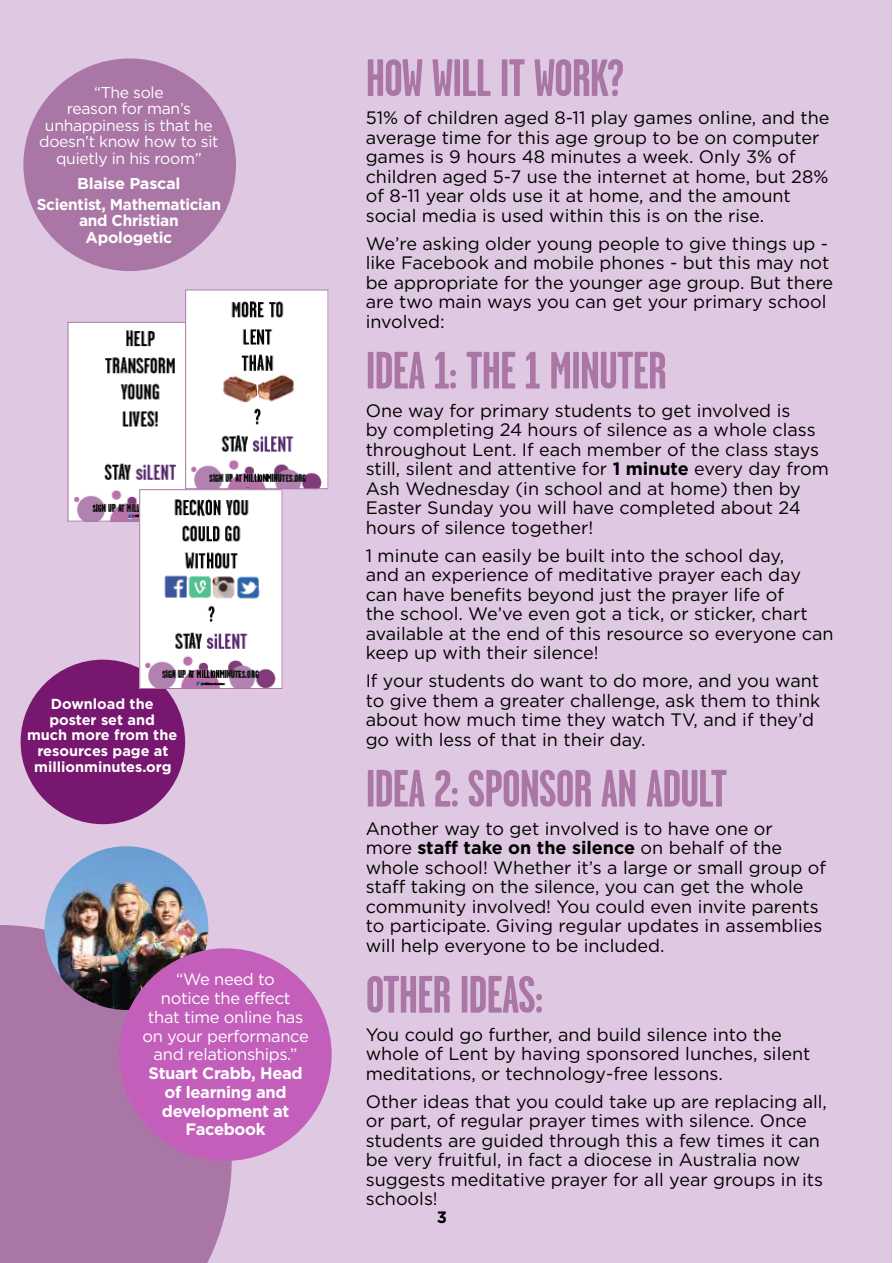
<style>
.page{position:relative;width:893px;height:1263px;background:#fff}
.page>*{position:absolute;margin:0;border:0;box-sizing:border-box;transform-origin:0 0}
.t1{font:700 52.5px "Garage Gothic";letter-spacing:-.02em;color:#aa76a6}
.t2{font:18px/19.5px "Gotham";color:#000}
.t3{font:16.5px/18.8px "Gotham";letter-spacing:-.02em;color:#fff;text-align:center}
.t4{font:700 16.5px/18.8px "Gotham";letter-spacing:-.02em;color:#fff;text-align:center}
.t5{font:700 16.5px "Gotham";color:#000}
.t6{font:15.75px/16.5px "Gotham";letter-spacing:-.02em;color:#fff;text-align:center}
.t7{font:700 15.75px/20.7px "Gotham";letter-spacing:-.02em;color:#fff;text-align:center;scale:1.04 1}
.t8{font:700 15.75px/16.5px "Gotham";letter-spacing:-.02em;color:#fff;text-align:center}
.t9{font:700 14.55px/15.9px "Gotham";color:#fff;text-align:center}
.s1{font-weight:700}
</style>
<div class="page">
<div style="left:0;top:0;width:891px;height:1263px;background:#dfc8e1"></div>
<div style="left:0;top:925px;width:232px;height:338px;background:#aa76a6"></div>
<img style="left:45px;top:846px;width:163px;height:164px;border-radius:82px">
<div style="left:23px;top:58px;width:213px;height:213px;background:#aa76a6;border-radius:50%"></div>
<div style="left:119px;top:948px;width:213px;height:213px;background:#c35fbb;border-radius:50%"></div>
<img style="left:70px;top:324px;width:115px;height:196px">
<div style="left:68px;top:322px;width:143px;height:200px;border:1px solid #aa76a6"></div>
<img style="left:187px;top:291px;width:139px;height:196px">
<div style="left:185px;top:289px;width:143px;height:200px;border:1px solid #aa76a6"></div>
<div style="left:21px;top:660px;width:164px;height:164px;background:#77176f;border-radius:50%"></div>
<img style="left:141px;top:491px;width:140px;height:196px">
<div style="left:139px;top:489px;width:144px;height:200px;border:1px solid #aa76a6"></div>
<p class="t6" style="left:39px;top:84px;width:181px">“The sole<br>reason for man’s unhappiness is that he doesn’t know how to sit quietly in his room”</p>
<p class="t7" style="left:37px;top:173px;width:179px">Blaise Pascal<br>Scientist, Mathematician</p>
<p class="t8" style="left:79px;top:212px;width:101px">and Christian<br>Apologetic</p>
<p class="t9" style="left:27px;top:695px;width:152px">Download the poster set and<br>much more from the resources page at millionminutes.org</p>
<p class="t3" style="left:142px;top:970px;width:168px">“We need to<br>notice the effect<br>that time online has on your performance and relationships.”</p>
<p class="t4" style="left:149px;top:1063px;width:156px">Stuart Crabb, Head of learning and development at<br>Facebook</p>
<h1 class="t1" style="left:366px;top:50px;width:260px">HOW WILL IT WORK?</h1>
<p class="t2" style="left:366px;top:108px;width:465px">51% of children aged 8-11 play games online, and the average time for this age group to be on computer games is 9 hours 48 minutes a week. Only 3% of children aged 5-7 use the internet at home, but 28% of 8-11 year olds use it at home, and the amount social media is used within this is on the rise.</p>
<p class="t2" style="left:366px;top:233px;width:469px">We’re asking older young people to give things up - like Facebook and mobile phones - but this may not be appropriate for the younger age group. But there are two main ways you can get your primary school involved:</p>
<h1 class="t1" style="left:366px;top:342px;width:303px">IDEA 1: THE 1 MINUTER</h1>
<p class="t2" style="left:366px;top:400px;width:465px">One way for primary students to get involved is<br>by completing 24 hours of silence as a whole class throughout Lent. If each member of the class stays still, silent and attentive for <span class="s1">1 minute</span> every day from Ash Wednesday (in school and at home) then by Easter Sunday you will have completed about 24 hours of silence together!</p>
<p class="t2" style="left:366px;top:545px;width:469px">1 minute can easily be built into the school day,<br>and an experience of meditative prayer each day can have benefits beyond just the prayer life of<br>the school. We’ve even got a tick, or sticker, chart available at the end of this resource so everyone can keep up with their silence!</p>
<p class="t2" style="left:366px;top:671px;width:456px">If your students do want to do more, and you want to give them a greater challenge, ask them to think about how much time they watch TV, and if they’d go with less of that in their day.</p>
<h1 class="t1" style="left:366px;top:760px;width:363px">IDEA 2: SPONSOR AN ADULT</h1>
<p class="t2" style="left:366px;top:818px;width:462px">Another way to get involved is to have one or<br>more <span class="s1">staff take on the silence</span> on behalf of the whole school! Whether it’s a large or small group of staff taking on the silence, you can get the whole community involved! You could even invite parents to participate. Giving regular updates in assemblies will help everyone to be included.</p>
<h1 class="t1" style="left:366px;top:966px;width:179px">OTHER IDEAS:</h1>
<p class="t2" style="left:366px;top:1024px;width:446px">You could go further, and build silence into the whole of Lent by having sponsored lunches, silent meditations, or technology-free lessons.</p>
<p class="t2" style="left:366px;top:1091px;width:463px">Other ideas that you could take up are replacing all, or part, of regular prayer times with silence. Once students are guided through this a few times it can be very fruitful, in fact a diocese in Australia now suggests meditative prayer for all year groups in its schools!</p>
<p class="t5" style="left:437px;top:1207px;width:12px">3</p>
</div>
